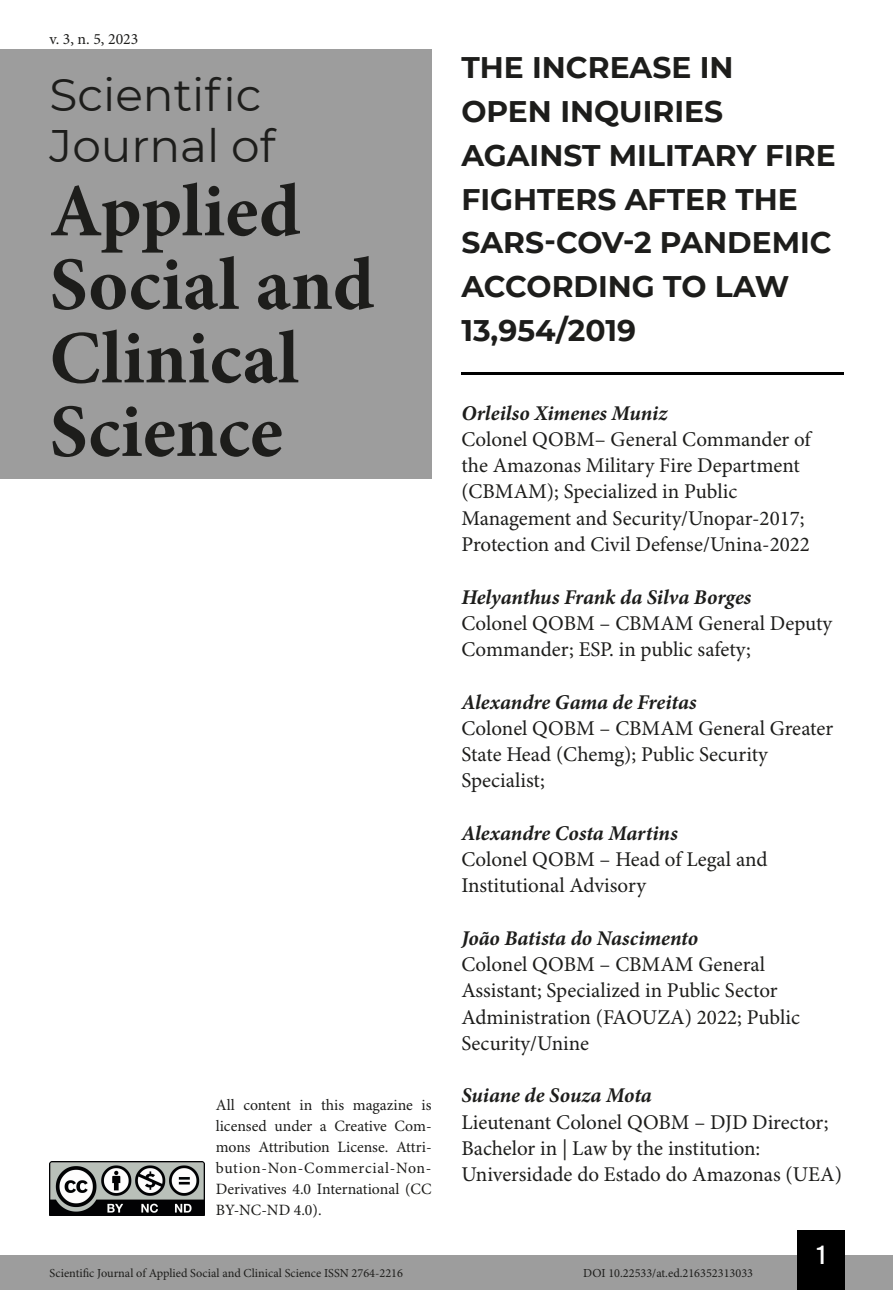
<style>
.page{position:relative;width:893px;height:1290px;background:#fff}
.page>*{position:absolute;margin:0;border:0;box-sizing:border-box;transform-origin:0 0}
.t1{font:700 75.25px/73.5px "Minion Pro";color:#1d1d1b}
.t2{font:45.5px/50.8px "Montserrat";color:#1d1d1b}
.t3{font:700 29.75px/43.8px "Montserrat";color:#1d1d1b}
.t4{font:26.25px "Bebas Kai";color:#fff}
.t5{font:21px/26.2px "Minion Pro";color:#1d1d1b}
.t6{font:italic 700 21px "Minion Pro";letter-spacing:-.005em;color:#1d1d1b}
.t7{font:15.75px/21px "Minion Pro";color:#1d1d1b;text-align:justify}
.t8{font:12.25px "Minion Pro";color:#1d1d1b}
</style>
<div class="page">
<div style="left:0;top:1255px;width:893px;height:35px;background:#9d9d9d"></div>
<div style="left:797px;top:1230px;width:48px;height:60px;background:#000"></div>
<img style="left:50px;top:1161px;width:154px;height:54px">
<div style="left:0;top:50px;width:432px;height:429px;background:#9d9d9d"></div>
<hr style="left:461px;top:372px;width:382px;height:3px;background:#000">
<p class="t7" style="left:50px;top:29px;width:90px">v. 3, n. 5, 2023</p>
<h2 class="t2" style="left:50px;top:68px;width:227px">Scientific<br>Journal of</h2>
<h1 class="t1" style="left:50px;top:174px;width:326px">Applied<br>Social and<br>Clinical<br>Science</h1>
<p class="t7" style="left:216px;top:1095px;width:217px">All content in this magazine is licensed under a Creative Com&shy;mons Attribution License. Attri&shy;bution-Non-Commercial-Non-Derivatives 4.0 International (CC BY-NC-ND 4.0).</p>
<h3 class="t3" style="left:461px;top:44px;width:376px">THE INCREASE IN<br>OPEN INQUIRIES<br>AGAINST MILITARY FIRE<br>FIGHTERS AFTER THE<br>SARS-COV-2 PANDEMIC<br>ACCORDING TO LAW<br>13,954/2019</h3>
<p class="t6" style="left:461px;top:398px;width:207px">Orleilso Ximenes Muniz</p>
<p class="t5" style="left:461px;top:427px;width:351px">Colonel QOBM– General Commander of the Amazonas Military Fire Department (CBMAM); Specialized in Public Management and Security/Unopar-2017; Protection and Civil Defense/Unina-2022</p>
<p class="t6" style="left:461px;top:582px;width:291px">Helyanthus Frank da Silva Borges</p>
<p class="t5" style="left:461px;top:611px;width:372px">Colonel QOBM – CBMAM General Deputy<br>Commander; ESP. in public safety;</p>
<p class="t6" style="left:461px;top:687px;width:237px">Alexandre Gama de Freitas</p>
<p class="t5" style="left:461px;top:716px;width:373px">Colonel QOBM – CBMAM General Greater<br>State Head (Chemg); Public Security<br>Specialist;</p>
<p class="t6" style="left:461px;top:818px;width:218px">Alexandre Costa Martins</p>
<p class="t5" style="left:461px;top:847px;width:308px">Colonel QOBM – Head of Legal and<br>Institutional Advisory</p>
<p class="t6" style="left:461px;top:923px;width:238px">João Batista do Nascimento</p>
<p class="t5" style="left:461px;top:952px;width:340px">Colonel QOBM – CBMAM General<br>Assistant; Specialized in Public Sector<br>Administration (FAOUZA) 2022; Public<br>Security/Unine</p>
<p class="t6" style="left:461px;top:1080px;width:192px">Suiane de Souza Mota</p>
<p class="t5" style="left:461px;top:1109px;width:382px">Lieutenant Colonel QOBM – DJD Director;<br>Bachelor in | Law by the institution:<br>Universidade do Estado do Amazonas (UEA)</p>
<p class="t4" style="left:817px;top:1241px;width:10px">1</p>
<p class="t8" style="left:50px;top:1266px;width:355px">Scientific Journal of Applied Social and Clinical Science ISSN 2764-2216</p>
<p class="t8" style="left:583px;top:1266px;width:171px">DOI 10.22533/at.ed.216352313033</p>
</div>
